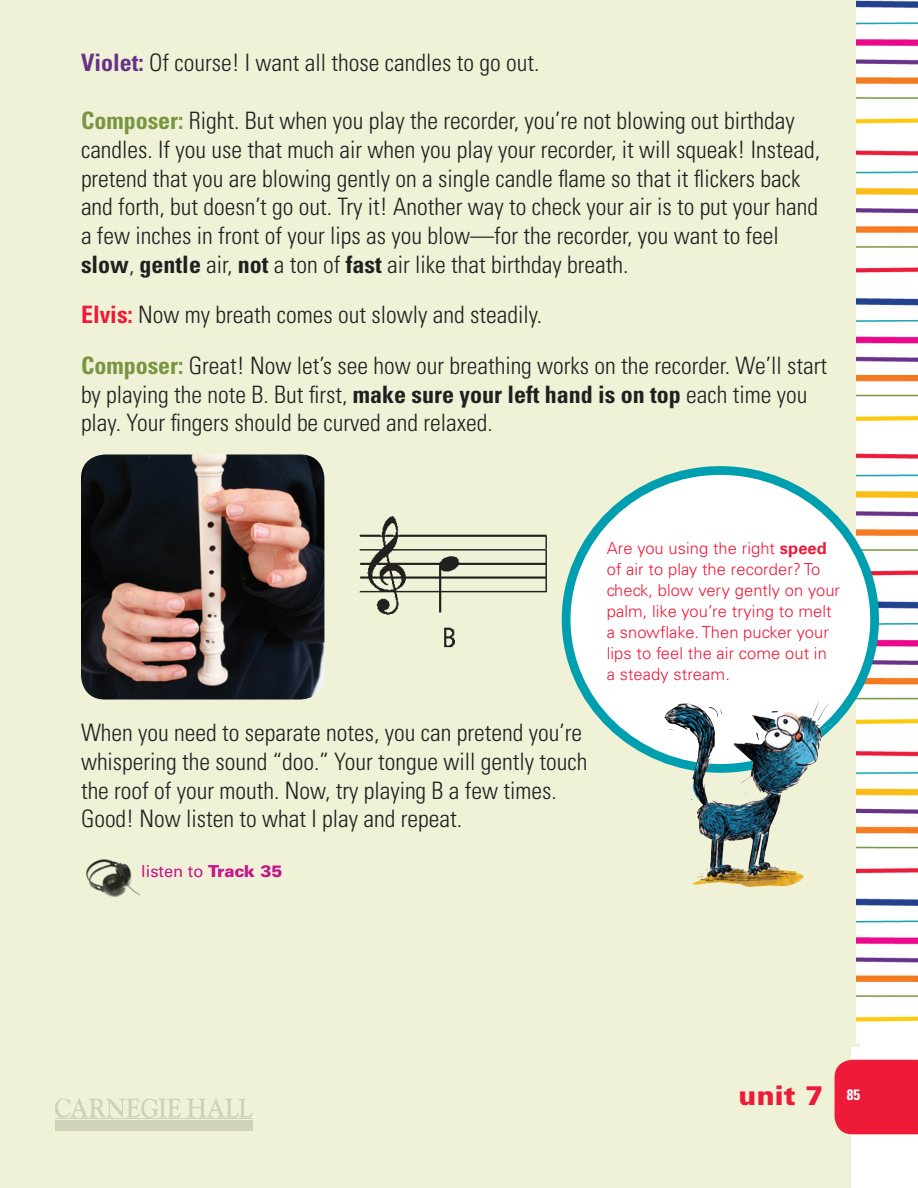
<style>
.page{position:relative;width:918px;height:1188px;background:#fff}
.page>*{position:absolute;margin:0;border:0;box-sizing:border-box;transform-origin:0 0}
.t1{font:900 27px "Univers LT Std";color:#ed1a38}
.t2{font:300 condensed 24px/28.8px "Univers LT Std";color:#231f20}
.t3{font:300 16.5px/21px "Univers LT Std";letter-spacing:.005em;color:#ed1a38}
.t4{font:16.5px "Univers LT Std";color:#c5168c}
.s1{font-weight:700;color:#663387}
.s2{font-weight:700;color:#799540}
.s3{font-weight:700}
.s4{font-weight:700;color:#ed1a3a}
.s5{font-weight:900}
</style>
<div class="page">
<div style="left:0;top:0;width:859px;height:1046px;background:#eff2d6"></div>
<img style="left:857px;top:0;width:61px;height:1043px">
<div style="left:0;top:918px;width:850px;height:270px;background:#eff2d6"></div>
<div style="left:835px;top:1060px;width:83px;height:74px;background:#ed1a38"></div>
<svg style="left:55px;top:1098px;width:126px;height:20px"></svg>
<svg style="left:187px;top:1098px;width:66px;height:20px"></svg>
<div style="left:55px;top:1120px;width:198px;height:10px;background:#cfd2bb"></div>
<hr style="left:55px;top:1119px;width:198px;height:1px;background:#cfd2bb">
<img style="left:81px;top:454px;width:243px;height:246px">
<img style="left:359px;top:516px;width:234px;height:146px">
<div style="left:566px;top:471px;width:309px;height:297px;background:#fff;border-radius:50%"></div>
<div style="left:562px;top:466px;width:317px;height:307px;border:9px solid #009fb0;border-radius:50%"></div>
<img style="left:664px;top:702px;width:165px;height:185px">
<img style="left:86px;top:859px;width:54px;height:37px">
<p class="t2" style="left:81px;top:49px;width:460px"><span class="s1">Violet:</span> Of course! I want all those candles to go out.</p>
<p class="t2" style="left:81px;top:106px;width:741px"><span class="s2">Composer:</span> Right. But when you play the recorder, you’re not blowing out birthday candles. If you use that much air when you play your recorder, it will squeak! Instead, pretend that you are blowing gently on a single candle flame so that it flickers back and forth, but doesn’t go out. Try it! Another way to check your air is to put your hand a few inches in front of your lips as you blow—for the recorder, you want to feel <span class="s3">slow</span>, <span class="s3">gentle</span> air, <span class="s3">not</span> a ton of <span class="s3">fast</span> air like that birthday breath.</p>
<p class="t2" style="left:81px;top:290px;width:748px;line-height:50.4px"><span class="s4">Elvis:</span> Now my breath comes out slowly and steadily.<br><span class="s2">Composer:</span> Great! Now let’s see how our breathing works on the recorder. We’ll start</p>
<p class="t2" style="left:81px;top:380px;width:728px">by playing the note B. But first, <span class="s3">make sure your left hand is on top</span> each time you play. Your fingers should be curved and relaxed.</p>
<p class="t2" style="left:81px;top:718px;width:508px">When you need to separate notes, you can pretend you’re whispering the sound “doo.” Your tongue will gently touch the roof of your mouth. Now, try playing B a few times.<br>Good! Now listen to what I play and repeat.</p>
<p class="t4" style="left:141px;top:862px;width:143px">listen to <span class="s5">Track 35</span></p>
<p class="t3" style="left:607px;top:538px;width:235px">Are you using the right <span class="s3">speed </span>of air to play the recorder? To check, blow very gently on your palm, like you’re trying to melt a snowflake. Then pucker your lips to feel the air come out in<br>a steady stream.</p>
<p class="t1" style="left:738px;top:1078px;width:123px">unit 7 <sup>85</sup></p>
</div>
